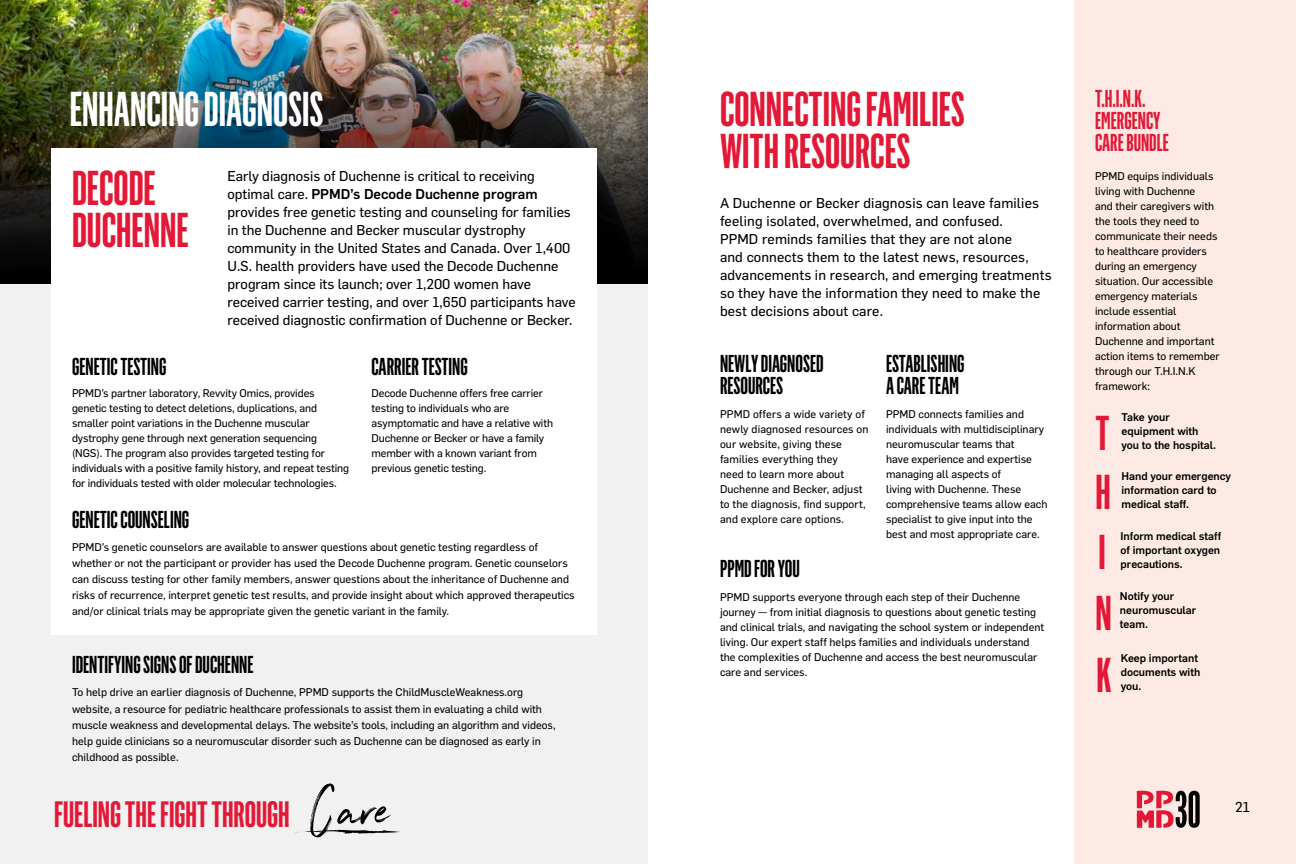
<style>
.page{position:relative;width:1296px;height:864px;background:#fff}
.page>*{position:absolute;margin:0;border:0;box-sizing:border-box;transform-origin:0 0}
.t1{font:600 48px/42px "Flama Ultracondensed";color:#e31837}
.t2{font:600 48px "Flama Ultracondensed";color:#fff}
.t3{font:600 36px "Flama Ultracondensed";color:#e31837}
.t4{font:600 24px/22px "Flama Ultracondensed";color:#000}
.t5{font:600 24px/22px "Flama Ultracondensed";color:#e31837}
.t6{font:14px/18px "Flama Basic";color:#000}
.t7{font:500 14px "Flama";color:#000}
.t8{font:11px/15px "Flama Basic";color:#000}
.t9{font:500 11px/14px "Flama";color:#000}
.s1{font-family:"Flama Basic";font-weight:400}
.s2{font-family:"Northwell";font-weight:400;font-size:65px;color:#000}
</style>
<div class="page">
<div style="left:0;top:0;width:648px;height:864px;background:#f1f1f2"></div>
<img style="left:0;top:0;width:648px;height:39px">
<img style="left:0;top:39px;width:648px;height:108px">
<svg style="left:0;top:147px;width:648px;height:137px;background:#191714"></svg>
<div style="left:51px;top:148px;width:546px;height:487px;background:#fff"></div>
<svg style="left:295px;top:830px;width:105px;height:5px"></svg>
<div style="left:1074px;top:0;width:222px;height:864px;background:#fdeae4"></div>
<svg style="left:1137px;top:791px;width:63px;height:37px"></svg>
<h1 class="t2" style="left:70px;top:79px;width:255px">ENHANCING DIAGNOSIS</h1>
<h1 class="t1" style="left:72px;top:166px;width:118px">DECODE<br>DUCHENNE</h1>
<p class="t6" style="left:228px;top:166px;width:309px">Early diagnosis of Duchenne is critical to receiving</p>
<p class="t7" style="left:228px;top:184px;width:312px"><span class="s1">optimal care.</span> PPMD’s Decode Duchenne program</p>
<p class="t6" style="left:228px;top:202px;width:350px">provides free genetic testing and counseling for families in the Duchenne and Becker muscular dystrophy community in the United States and Canada. Over 1,400<br>U.S. health providers have used the Decode Duchenne program since its launch; over 1,200 women have received carrier testing, and over 1,650 participants have received diagnostic confirmation of Duchenne or Becker.</p>
<h3 class="t4" style="left:72px;top:355px;width:96px">GENETIC TESTING</h3>
<p class="t8" style="left:72px;top:385px;width:279px">PPMD’s partner laboratory, Revvity Omics, provides genetic testing to detect deletions, duplications, and smaller point variations in the Duchenne muscular dystrophy gene through next generation sequencing (NGS). The program also provides targeted testing for individuals with a positive family history, and repeat testing for individuals tested with older molecular technologies.</p>
<h3 class="t4" style="left:372px;top:355px;width:98px">CARRIER TESTING</h3>
<p class="t8" style="left:372px;top:385px;width:183px">Decode Duchenne offers free carrier testing to individuals who are asymptomatic and have a relative with Duchenne or Becker or have a family member with a known variant from previous genetic testing.</p>
<h3 class="t4" style="left:72px;top:508px;width:119px">GENETIC COUNSELING</h3>
<p class="t8" style="left:72px;top:538px;width:504px;line-height:16px">PPMD’s genetic counselors are available to answer questions about genetic testing regardless of whether or not the participant or provider has used the Decode Duchenne program. Genetic counselors can discuss testing for other family members, answer questions about the inheritance of Duchenne and risks of recurrence, interpret genetic test results, and provide insight about which approved therapeutics and/or clinical trials may be appropriate given the genetic variant in the family.</p>
<h3 class="t4" style="left:72px;top:653px;width:183px">IDENTIFYING SIGNS OF DUCHENNE</h3>
<p class="t8" style="left:72px;top:684px;width:485px;line-height:16px">To help drive an earlier diagnosis of Duchenne, PPMD supports the ChildMuscleWeakness.org website, a resource for pediatric healthcare professionals to assist them in evaluating a child with muscle weakness and developmental delays. The website’s tools, including an algorithm and videos, help guide clinicians so a neuromuscular disorder such as Duchenne can be diagnosed as early in childhood as possible.</p>
<h2 class="t3" style="left:54px;top:792px;width:340px">FUELING THE FIGHT THROUGH <span class="s2">Care</span></h2>
<h1 class="t1" style="left:720px;top:87px;width:246px">CONNECTING FAMILIES<br>WITH RESOURCES</h1>
<p class="t6" style="left:720px;top:193px;width:333px">A Duchenne or Becker diagnosis can leave families feeling isolated, overwhelmed, and confused.<br>PPMD reminds families that they are not alone<br>and connects them to the latest news, resources, advancements in research, and emerging treatments so they have the information they need to make the best decisions about care.</p>
<h3 class="t4" style="left:720px;top:352px;width:105px">NEWLY DIAGNOSED<br>RESOURCES</h3>
<p class="t8" style="left:720px;top:406px;width:150px">PPMD offers a wide variety of newly diagnosed resources on our website, giving these families everything they<br>need to learn more about<br>Duchenne and Becker, adjust to the diagnosis, find support, and explore care options.</p>
<h3 class="t4" style="left:886px;top:352px;width:80px">ESTABLISHING<br>A CARE TEAM</h3>
<p class="t8" style="left:886px;top:406px;width:163px">PPMD connects families and individuals with multidisciplinary neuromuscular teams that<br>have experience and expertise managing all aspects of<br>living with Duchenne. These comprehensive teams allow each specialist to give input into the best and most appropriate care.</p>
<h3 class="t4" style="left:720px;top:557px;width:81px">PPMD FOR YOU</h3>
<p class="t8" style="left:720px;top:589px;width:326px">PPMD supports everyone through each step of their Duchenne journey — from initial diagnosis to questions about genetic testing and clinical trials, and navigating the school system or independent living. Our expert staff helps families and individuals understand the complexities of Duchenne and access the best neuromuscular care and services.</p>
<h3 class="t5" style="left:1095px;top:87px;width:76px">T.H.I.N.K.<br>EMERGENCY<br>CARE BUNDLE</h3>
<p class="t8" style="left:1095px;top:168px;width:126px">PPMD equips individuals living with Duchenne<br>and their caregivers with the tools they need to communicate their needs to healthcare providers during an emergency situation. Our accessible emergency materials include essential information about<br>Duchenne and important action items to remember through our T.H.I.N.K framework:</p>
<h1 class="t1" style="left:1096px;top:411px;width:16px">T</h1>
<p class="t9" style="left:1121px;top:409px;width:96px">Take your equipment with you to the hospital.</p>
<h1 class="t1" style="left:1096px;top:470px;width:17px">H</h1>
<p class="t9" style="left:1121px;top:469px;width:111px">Hand your emergency information card to medical staff.</p>
<h1 class="t1" style="left:1099px;top:530px;width:9px">I</h1>
<p class="t9" style="left:1121px;top:528px;width:102px;text-align:justify">Inform medical staff of important oxygen precautions.</p>
<h1 class="t1" style="left:1096px;top:591px;width:18px">N</h1>
<p class="t9" style="left:1120px;top:588px;width:78px">Notify your neuromuscular team.</p>
<h1 class="t1" style="left:1096px;top:653px;width:17px">K</h1>
<p class="t9" style="left:1121px;top:650px;width:81px">Keep important documents with you.</p>
<p class="t6" style="left:1235px;top:797px;width:16px">21</p>
</div>
